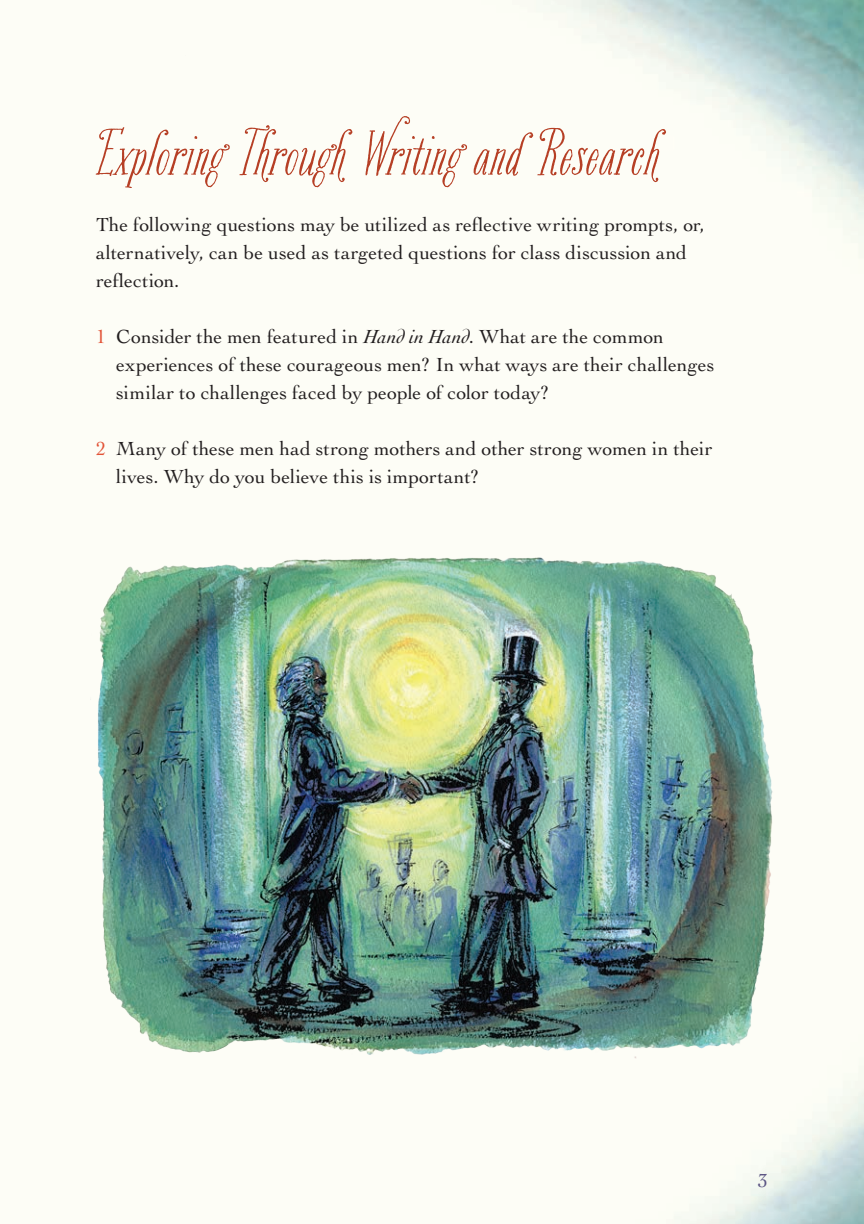
<style>
.page{position:relative;width:864px;height:1224px;background:#fff}
.page>*{position:absolute;margin:0;border:0;box-sizing:border-box;transform-origin:0 0}
.Heads{font:64px "Bookeyed Suzanne";color:#b63f25}
.Body_Copy{font:20px/28px "Cochin LT Std";letter-spacing:.005em;color:#231f20}
.t1{font:20px "Cochin LT Std";color:#5c5684}
.s1{color:#e25337}
.s2{font-style:italic}
</style>
<div class="page">
<img style="left:185px;top:0;width:679px;height:1224px">
<img style="left:90px;top:553px;width:688px;height:508px">
<p class="Heads" style="left:96px;top:115px;width:565px">Exploring Through Writing and Research</p>
<p class="Body_Copy" style="left:96px;top:210px;width:610px">The following questions may be utilized as reflective writing prompts, or, alternatively, can be used as targeted questions for class discussion and reflection.</p>
<p class="Body_Copy" style="left:116px;top:322px;width:600px;text-indent:-20px"><span class="s1">1</span> Consider the men featured in <span class="s2">Hand in Hand</span>. What are the common experiences of these courageous men? In what ways are their challenges similar to challenges faced by people of color today?</p>
<p class="Body_Copy" style="left:116px;top:434px;width:598px;text-indent:-20px"><span class="s1">2</span> Many of these men had strong mothers and other strong women in their lives. Why do you believe this is important?</p>
<p class="t1" style="left:758px;top:1170px;width:11px">3</p>
</div>
